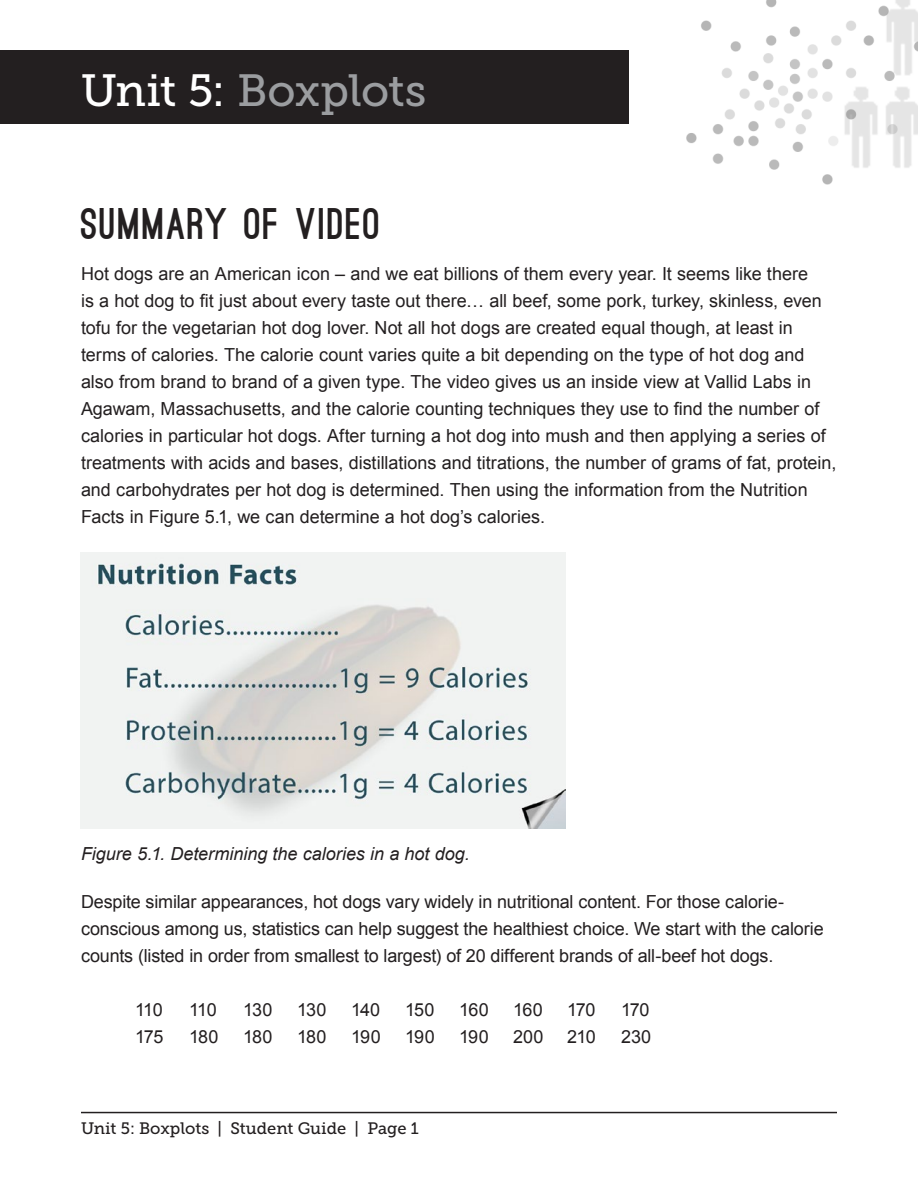
<style>
.page{position:relative;width:918px;height:1188px;background:#fff}
.page>*{position:absolute;margin:0;border:0;box-sizing:border-box;transform-origin:0 0}
.AAO_base{font:45px "Museo Slab 500";letter-spacing:-.015em;color:#9b9da0}
.AAO_base-2{font:900 42px "Ostrich Sans";letter-spacing:.04em;color:#231f20}
.AAO_base-3{font:18px/27px "Arial";color:#231f20}
.AAO_base-4{font:italic 18px "Arial";color:#231f20}
.t1{font:16.5px "Museo Slab 500";color:#231f20}
.s1{color:#fff}
</style>
<div class="page">
<hr style="left:81px;top:1112px;width:756px;height:1px;background:#231f20">
<div style="left:0;top:51px;width:629px;height:73px;background:#231f20"></div>
<img style="left:81px;top:553px;width:484px;height:275px">
<img style="left:686px;top:0;width:232px;height:185px">
<p class="AAO_base" style="left:81px;top:65px;width:347px"><span class="s1">Unit 5:</span> Boxplots</p>
<p class="AAO_base-2" style="left:81px;top:208px;width:301px">SUMMARY OF VIDEO</p>
<p class="AAO_base-3" style="left:81px;top:260px;width:757px">Hot dogs are an American icon – and we eat billions of them every year. It seems like there<br>is a hot dog to fit just about every taste out there… all beef, some pork, turkey, skinless, even tofu for the vegetarian hot dog lover. Not all hot dogs are created equal though, at least in terms of calories. The calorie count varies quite a bit depending on the type of hot dog and also from brand to brand of a given type. The video gives us an inside view at Vallid Labs in Agawam, Massachusetts, and the calorie counting techniques they use to find the number of calories in particular hot dogs. After turning a hot dog into mush and then applying a series of treatments with acids and bases, distillations and titrations, the number of grams of fat, protein, and carbohydrates per hot dog is determined. Then using the information from the Nutrition Facts in Figure 5.1, we can determine a hot dog’s calories.</p>
<p class="AAO_base-4" style="left:81px;top:842px;width:390px">Figure 5.1. Determining the calories in a hot dog.</p>
<p class="AAO_base-3" style="left:81px;top:888px;width:744px">Despite similar appearances, hot dogs vary widely in nutritional content. For those calorie&shy;conscious among us, statistics can help suggest the healthiest choice. We start with the calorie counts (listed in order from smallest to largest) of 20 different brands of all-beef hot dogs.</p>
<p class="AAO_base-3" style="left:135px;top:996px;width:29px">110</p>
<p class="AAO_base-3" style="left:189px;top:996px;width:29px">110</p>
<p class="AAO_base-3" style="left:243px;top:996px;width:31px">130</p>
<p class="AAO_base-3" style="left:297px;top:996px;width:31px">130</p>
<p class="AAO_base-3" style="left:351px;top:996px;width:31px">140</p>
<p class="AAO_base-3" style="left:405px;top:996px;width:31px">150</p>
<p class="AAO_base-3" style="left:459px;top:996px;width:31px">160</p>
<p class="AAO_base-3" style="left:513px;top:996px;width:31px">160</p>
<p class="AAO_base-3" style="left:567px;top:996px;width:30px">170</p>
<p class="AAO_base-3" style="left:621px;top:996px;width:30px">170</p>
<p class="AAO_base-3" style="left:135px;top:1023px;width:30px">175</p>
<p class="AAO_base-3" style="left:189px;top:1023px;width:31px">180</p>
<p class="AAO_base-3" style="left:243px;top:1023px;width:31px">180</p>
<p class="AAO_base-3" style="left:297px;top:1023px;width:31px">180</p>
<p class="AAO_base-3" style="left:351px;top:1023px;width:31px">190</p>
<p class="AAO_base-3" style="left:405px;top:1023px;width:31px">190</p>
<p class="AAO_base-3" style="left:459px;top:1023px;width:31px">190</p>
<p class="AAO_base-3" style="left:513px;top:1023px;width:32px">200</p>
<p class="AAO_base-3" style="left:567px;top:1023px;width:30px">210</p>
<p class="AAO_base-3" style="left:621px;top:1023px;width:32px">230</p>
<p class="t1" style="left:81px;top:1119px;width:339px">Unit 5: Boxplots | Student Guide | Page 1</p>
</div>
